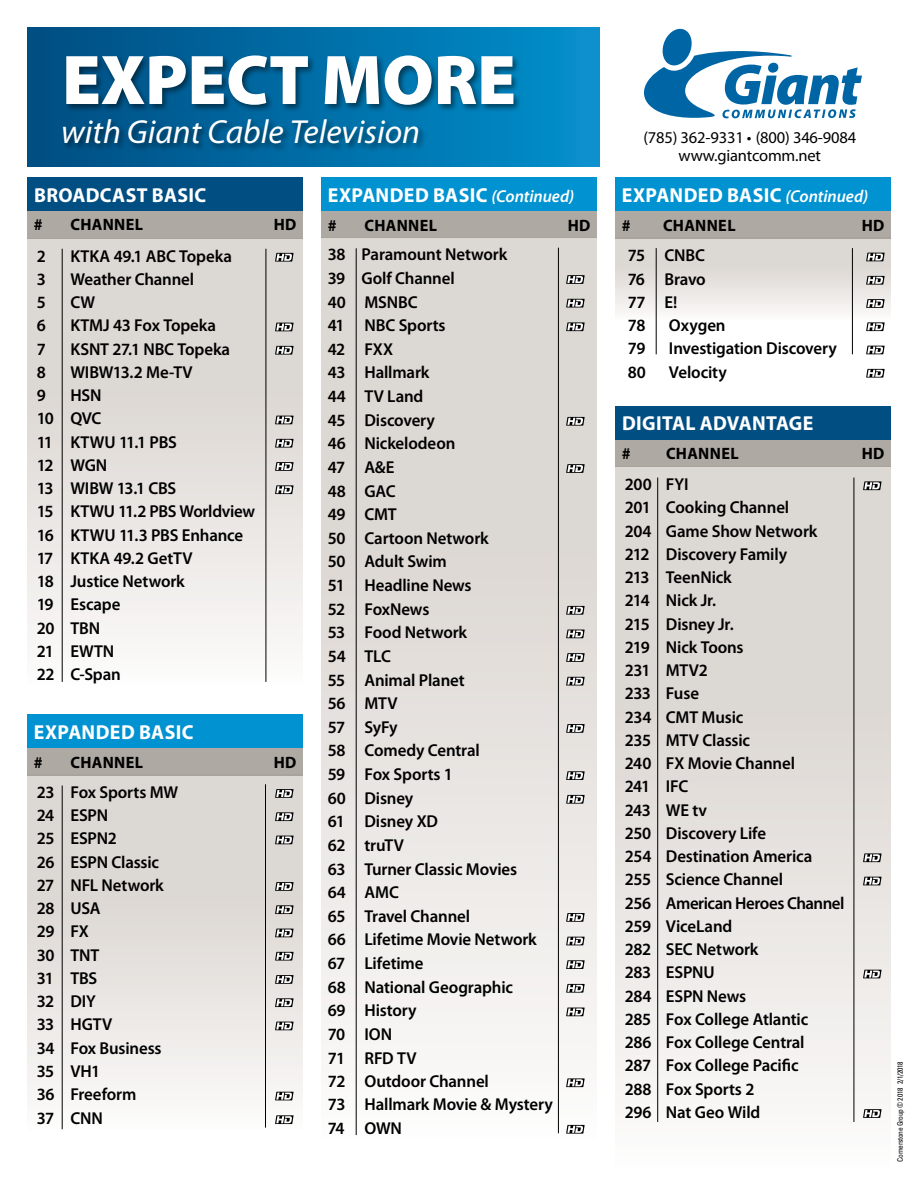
<style>
.page{position:relative;width:918px;height:1188px;background:#fff}
.page>*{position:absolute;margin:0;border:0;box-sizing:border-box;transform-origin:0 0}
.t1{font:900 70.8px "Myriad Pro";letter-spacing:-.005em;color:#fff}
.t2{font:italic 33.45px "Myriad Pro";color:#fff}
.t3{font:700 20.25px "Myriad Pro";letter-spacing:.015em;color:#fff}
.t4{font:600 17.25px/23.2px "Myriad Pro";letter-spacing:-.01em;color:#000}
.t5{font:700 16.5px "Myriad Pro";letter-spacing:.015em;color:#000}
.t6{font:16.5px/18px "Myriad Pro";letter-spacing:-.01em;color:#000;text-align:center}
.t7{font:condensed 7.5px "Univers";letter-spacing:-.035em;color:#000}
.s1{font-weight:600;font-style:italic;font-size:17.25px}
</style>
<div class="page">
<div style="left:615px;top:238px;width:276px;height:82px;background:linear-gradient(to bottom,#d4cfc9,#f7f5f4)"></div>
<svg style="left:866px;top:253px;width:19px;height:8px"></svg>
<svg style="left:866px;top:276px;width:19px;height:9px"></svg>
<svg style="left:866px;top:299px;width:19px;height:9px"></svg>
<svg style="left:866px;top:322px;width:19px;height:9px"></svg>
<svg style="left:866px;top:346px;width:19px;height:8px"></svg>
<svg style="left:866px;top:369px;width:19px;height:9px"></svg>
<div style="left:27px;top:775px;width:276px;height:357px;background:linear-gradient(to bottom,#d4cfc9,#f8f6f5)"></div>
<svg style="left:275px;top:789px;width:19px;height:9px"></svg>
<svg style="left:275px;top:812px;width:19px;height:9px"></svg>
<svg style="left:275px;top:836px;width:19px;height:8px"></svg>
<svg style="left:275px;top:882px;width:19px;height:9px"></svg>
<svg style="left:275px;top:905px;width:19px;height:9px"></svg>
<svg style="left:275px;top:929px;width:19px;height:8px"></svg>
<svg style="left:275px;top:952px;width:19px;height:9px"></svg>
<svg style="left:275px;top:975px;width:19px;height:9px"></svg>
<svg style="left:275px;top:998px;width:19px;height:9px"></svg>
<svg style="left:275px;top:1022px;width:19px;height:8px"></svg>
<svg style="left:275px;top:1092px;width:19px;height:8px"></svg>
<svg style="left:275px;top:1115px;width:19px;height:9px"></svg>
<div style="left:321px;top:238px;width:276px;height:905px;background:linear-gradient(to bottom,#d4cfc9,#f8f6f5)"></div>
<svg style="left:566px;top:275px;width:19px;height:9px"></svg>
<svg style="left:566px;top:299px;width:19px;height:9px"></svg>
<svg style="left:566px;top:322px;width:19px;height:9px"></svg>
<svg style="left:566px;top:417px;width:19px;height:9px"></svg>
<svg style="left:566px;top:464px;width:19px;height:9px"></svg>
<svg style="left:566px;top:606px;width:19px;height:9px"></svg>
<svg style="left:566px;top:630px;width:19px;height:8px"></svg>
<svg style="left:566px;top:653px;width:19px;height:9px"></svg>
<svg style="left:566px;top:677px;width:19px;height:9px"></svg>
<svg style="left:566px;top:724px;width:19px;height:9px"></svg>
<svg style="left:566px;top:771px;width:19px;height:9px"></svg>
<svg style="left:566px;top:795px;width:19px;height:9px"></svg>
<svg style="left:566px;top:913px;width:19px;height:9px"></svg>
<svg style="left:566px;top:937px;width:19px;height:8px"></svg>
<svg style="left:566px;top:960px;width:19px;height:9px"></svg>
<svg style="left:566px;top:984px;width:19px;height:9px"></svg>
<svg style="left:566px;top:1008px;width:19px;height:8px"></svg>
<svg style="left:566px;top:1078px;width:19px;height:9px"></svg>
<svg style="left:566px;top:1125px;width:19px;height:9px"></svg>
<div style="left:27px;top:238px;width:276px;height:449px;background:linear-gradient(to bottom,#d3cec8,#f7f5f4)"></div>
<svg style="left:275px;top:253px;width:19px;height:9px"></svg>
<svg style="left:275px;top:323px;width:19px;height:8px"></svg>
<svg style="left:275px;top:346px;width:19px;height:9px"></svg>
<svg style="left:275px;top:416px;width:19px;height:8px"></svg>
<svg style="left:275px;top:439px;width:19px;height:9px"></svg>
<svg style="left:275px;top:462px;width:19px;height:9px"></svg>
<svg style="left:275px;top:485px;width:19px;height:9px"></svg>
<svg style="left:644px;top:28px;width:218px;height:91px"></svg>
<div style="left:27px;top:27px;width:572px;height:139px;background:linear-gradient(to right,#004c81,#0390cd)"></div>
<div style="left:61px;top:54px;width:461px;height:98px;background:#000;opacity:.5"></div>
<hr style="left:266px;top:249px;width:1px;height:433px;background:#000">
<hr style="left:62px;top:249px;width:1px;height:433px;background:#000">
<hr style="left:558px;top:248px;width:1px;height:885px;background:#000">
<hr style="left:356px;top:248px;width:1px;height:887px;background:#000">
<hr style="left:265px;top:784px;width:1px;height:344px;background:#000">
<hr style="left:62px;top:786px;width:1px;height:343px;background:#000">
<div style="left:27px;top:211px;width:276px;height:27px;background:#aea9a3"></div>
<div style="left:321px;top:211px;width:276px;height:27px;background:#aea9a3"></div>
<div style="left:615px;top:211px;width:276px;height:27px;background:#aea9a3"></div>
<div style="left:27px;top:748px;width:276px;height:27px;background:#aea9a3"></div>
<div style="left:27px;top:177px;width:276px;height:34px;background:#004e82"></div>
<div style="left:321px;top:177px;width:276px;height:34px;background:#0092d1"></div>
<div style="left:615px;top:177px;width:276px;height:34px;background:#0092d1"></div>
<div style="left:27px;top:715px;width:276px;height:33px;background:#0092d1"></div>
<div style="left:615px;top:467px;width:276px;height:703px;background:linear-gradient(to bottom,#d4cfc9,#f8f6f5)"></div>
<svg style="left:863px;top:481px;width:19px;height:9px"></svg>
<svg style="left:863px;top:853px;width:19px;height:9px"></svg>
<svg style="left:863px;top:877px;width:19px;height:8px"></svg>
<svg style="left:863px;top:970px;width:19px;height:8px"></svg>
<svg style="left:863px;top:1109px;width:19px;height:9px"></svg>
<hr style="left:854px;top:478px;width:1px;height:644px;background:#000">
<hr style="left:657px;top:478px;width:1px;height:644px;background:#000">
<div style="left:615px;top:440px;width:276px;height:27px;background:#aea9a3"></div>
<div style="left:615px;top:406px;width:276px;height:34px;background:#004e82"></div>
<hr style="left:656px;top:248px;width:1px;height:106px;background:#000">
<hr style="left:852px;top:248px;width:1px;height:106px;background:#000">
<h1 class="t1" style="left:62px;top:33px;width:456px">EXPECT MORE</h1>
<h2 class="t2" style="left:61px;top:111px;width:360px">with Giant Cable Television</h2>
<p class="t3" style="left:34px;top:182px;width:174px">BROADCAST BASIC</p>
<p class="t5" style="left:34px;top:214px;width:10px">#</p>
<p class="t5" style="left:71px;top:214px;width:74px">CHANNEL</p>
<p class="t5" style="left:274px;top:214px;width:24px">HD</p>
<p class="t4" style="left:37px;top:244px;width:11px">2</p>
<p class="t4" style="left:70px;top:244px;width:163px">KTKA 49.1 ABC Topeka</p>
<p class="t4" style="left:37px;top:267px;width:11px">3</p>
<p class="t4" style="left:70px;top:267px;width:125px">Weather Channel</p>
<p class="t4" style="left:37px;top:290px;width:11px">5</p>
<p class="t4" style="left:70px;top:290px;width:26px">CW</p>
<p class="t4" style="left:37px;top:313px;width:11px">6</p>
<p class="t4" style="left:70px;top:313px;width:147px">KTMJ 43 Fox Topeka</p>
<p class="t4" style="left:37px;top:337px;width:11px">7</p>
<p class="t4" style="left:70px;top:337px;width:161px">KSNT 27.1 NBC Topeka</p>
<p class="t4" style="left:37px;top:360px;width:11px">8</p>
<p class="t4" style="left:70px;top:360px;width:124px">WIBW13.2 Me-TV</p>
<p class="t4" style="left:37px;top:383px;width:11px">9</p>
<p class="t4" style="left:37px;top:383px;width:220px;text-indent:34px">HSN<br>10 QVC<br>11 KTWU 11.1 PBS<br>12 WGN<br>13 WIBW 13.1 CBS<br>15 KTWU 11.2 PBS Worldview<br>16 KTWU 11.3 PBS Enhance<br>17 KTKA 49.2 GetTV<br>18 Justice Network<br>19 Escape<br>20 TBN<br>21 EWTN<br>22 C-Span</p>
<p class="t3" style="left:34px;top:719px;width:161px">EXPANDED BASIC</p>
<p class="t5" style="left:34px;top:751px;width:10px">#</p>
<p class="t5" style="left:71px;top:751px;width:74px">CHANNEL</p>
<p class="t5" style="left:274px;top:751px;width:24px">HD</p>
<p class="t4" style="left:37px;top:780px;width:143px">23 Fox Sports MW<br>24 ESPN<br>25 ESPN2<br>26 ESPN Classic<br>27 NFL Network<br>28 USA<br>29 FX<br>30 TNT<br>31 TBS<br>32 DIY<br>33 HGTV<br>34 Fox Business<br>35 VH1<br>36 Freeform<br>37 CNN</p>
<p class="t3" style="left:328px;top:182px;width:248px">EXPANDED BASIC <span class="s1">(Continued)</span></p>
<p class="t5" style="left:328px;top:214px;width:10px">#</p>
<p class="t5" style="left:365px;top:214px;width:74px">CHANNEL</p>
<p class="t5" style="left:568px;top:214px;width:24px">HD</p>
<p class="t4" style="left:328px;top:242px;width:227px">38 Paramount Network<br>39 Golf Channel<br>40 MSNBC<br>41 NBC Sports<br>42 FXX<br>43 Hallmark<br>44 TV Land<br>45 Discovery<br>46 Nickelodeon<br>47 A&amp;E<br>48 GAC<br>49 CMT<br>50 Cartoon Network<br>50 Adult Swim<br>51 Headline News<br>52 FoxNews<br>53 Food Network<br>54 TLC<br>55 Animal Planet<br>56 MTV<br>57 SyFy<br>58 Comedy Central<br>59 Fox Sports 1<br>60 Disney<br>61 Disney XD<br>62 truTV<br>63 Turner Classic Movies<br>64 AMC<br>65 Travel Channel<br>66 Lifetime Movie Network<br>67 Lifetime<br>68 National Geographic<br>69 History<br>70 ION<br>71 RFD TV<br>72 Outdoor Channel<br>73 Hallmark Movie &amp; Mystery<br>74 OWN</p>
<p class="t6" style="left:643px;top:128px;width:214px">(785) 362-9331 • (800) 346-9084 www.giantcomm.net</p>
<p class="t3" style="left:622px;top:182px;width:248px">EXPANDED BASIC <span class="s1">(Continued)</span></p>
<p class="t5" style="left:622px;top:214px;width:10px">#</p>
<p class="t5" style="left:663px;top:214px;width:74px">CHANNEL</p>
<p class="t5" style="left:862px;top:214px;width:24px">HD</p>
<p class="t4" style="left:628px;top:243px;width:80px">75 CNBC<br>76 Bravo<br>77 E!<br>78</p>
<p class="t4" style="left:669px;top:313px;width:58px">Oxygen</p>
<p class="t4" style="left:628px;top:336px;width:19px">79</p>
<p class="t4" style="left:669px;top:336px;width:169px">Investigation Discovery</p>
<p class="t4" style="left:628px;top:360px;width:20px">80</p>
<p class="t4" style="left:669px;top:360px;width:59px">Velocity</p>
<p class="t3" style="left:622px;top:410px;width:193px">DIGITAL ADVANTAGE</p>
<p class="t5" style="left:622px;top:443px;width:10px">#</p>
<p class="t5" style="left:666px;top:443px;width:74px">CHANNEL</p>
<p class="t5" style="left:862px;top:443px;width:24px">HD</p>
<p class="t4" style="left:625px;top:472px;width:221px">200 FYI<br>201 Cooking Channel<br>204 Game Show Network<br>212 Discovery Family<br>213 TeenNick<br>214 Nick Jr.<br>215 Disney Jr.<br>219 Nick Toons<br>231 MTV2<br>233 Fuse<br>234 CMT Music<br>235 MTV Classic<br>240 FX Movie Channel<br>241 IFC<br>243 WE tv<br>250 Discovery Life<br>254 Destination America<br>255 Science Channel<br>256 American Heroes Channel<br>259 ViceLand<br>282 SEC Network<br>283 ESPNU<br>284 ESPN News<br>285 Fox College Atlantic<br>286 Fox College Central<br>287 Fox College Pacific<br>288 Fox Sports 2<br>296 Nat Geo Wild</p>
<p class="t7" style="left:896px;top:1162px;width:102px;rotate:-90deg">Cornerstone Group © 2018 2/1/2018</p>
</div>
